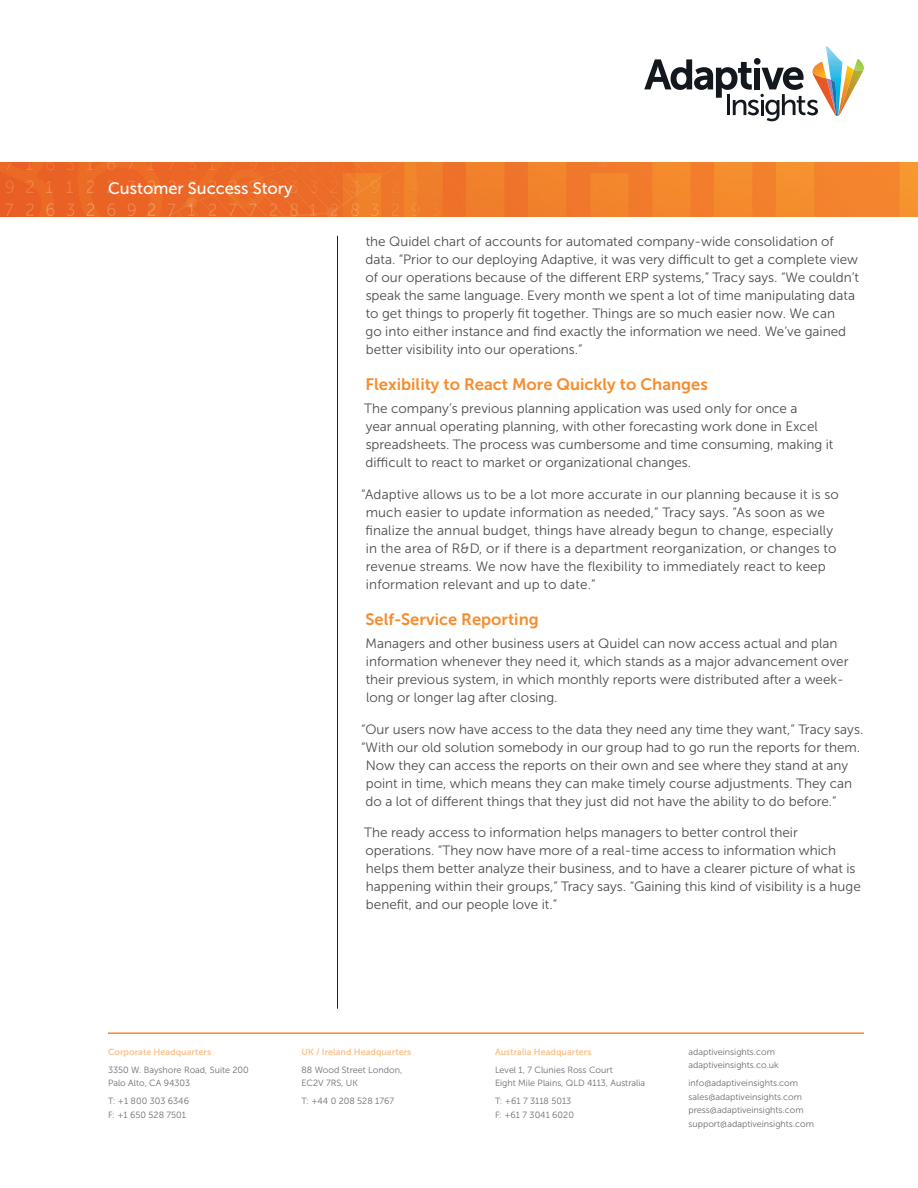
<style>
.page{position:relative;width:918px;height:1188px;background:#fff}
.page>*{position:absolute;margin:0;border:0;box-sizing:border-box;transform-origin:0 0}
.Subhead{font:16.5px "Museo Sans 700";color:#f68c2c}
.t1{font:16.5px "Museo Sans 500";color:#fff}
.t2{font:13.5px/18px "Museo Sans 300";color:#4b4c4d}
.t3{font:9px/13.5px "Museo Sans 300";color:#6c6b71}
.t4{font:9px "Museo Sans 700";color:#fcc28d}
</style>
<div class="page">
<img style="left:0;top:162px;width:918px;height:55px">
<hr style="left:108px;top:1032px;width:756px;height:2px;background:#f68c2c">
<svg style="left:644px;top:46px;width:220px;height:75px"></svg>
<hr style="left:337px;top:236px;width:1px;height:773px;background:#231f20">
<p class="t1" style="left:108px;top:179px;width:186px">Customer Success Story</p>
<p class="t2" style="left:365px;top:232px;width:495px">the Quidel chart of accounts for automated company-wide consolidation of data. “Prior to our deploying Adaptive, it was very difficult to get a complete view of our operations because of the different ERP systems,” Tracy says. “We couldn’t speak the same language. Every month we spent a lot of time manipulating data to get things to properly fit together. Things are so much easier now. We can<br>go into either instance and find exactly the information we need. We’ve gained better visibility into our operations.”</p>
<p class="Subhead" style="left:366px;top:375px;width:344px">Flexibility to React More Quickly to Changes</p>
<p class="t2" style="left:364px;top:400px;width:471px">The company’s previous planning application was used only for once a<br>year annual operating planning, with other forecasting work done in Excel spreadsheets. The process was cumbersome and time consuming, making it difficult to react to market or organizational changes.</p>
<p class="t2" style="left:365px;top:485px;width:475px;text-indent:-4px">“Adaptive allows us to be a lot more accurate in our planning because it is so much easier to update information as needed,” Tracy says. “As soon as we finalize the annual budget, things have already begun to change, especially in the area of R&amp;D, or if there is a department reorganization, or changes to revenue streams. We now have the flexibility to immediately react to keep information relevant and up to date.”</p>
<p class="Subhead" style="left:365px;top:610px;width:175px">Self-Service Reporting</p>
<p class="t2" style="left:366px;top:635px;width:484px">Managers and other business users at Quidel can now access actual and plan information whenever they need it, which stands as a major advancement over their previous system, in which monthly reports were distributed after a week&shy;long or longer lag after closing.</p>
<p class="t2" style="left:361px;top:720px;width:504px">“Our users now have access to the data they need any time they want,” Tracy says.</p>
<p class="t2" style="left:361px;top:738px;width:501px">“With our old solution somebody in our group had to go run the reports for them.</p>
<p class="t2" style="left:366px;top:756px;width:484px">Now they can access the reports on their own and see where they stand at any</p>
<p class="t2" style="left:366px;top:774px;width:488px">point in time, which means they can make timely course adjustments. They can</p>
<p class="t2" style="left:366px;top:792px;width:473px">do a lot of different things that they just did not have the ability to do before.”</p>
<p class="t2" style="left:364px;top:824px;width:498px">The ready access to information helps managers to better control their operations. “They now have more of a real-time access to information which helps them better analyze their business, and to have a clearer picture of what is happening within their groups,” Tracy says. “Gaining this kind of visibility is a huge benefit, and our people love it.”</p>
<p class="t4" style="left:108px;top:1047px;width:105px">Corporate Headquarters</p>
<p class="t3" style="left:108px;top:1063px;width:142px">3350 W. Bayshore Road, Suite 200<br>Palo Alto, CA 94303</p>
<p class="t3" style="left:108px;top:1095px;width:83px">T: +1 800 303 6346<br>F: +1 650 528 7501</p>
<p class="t4" style="left:302px;top:1047px;width:111px">UK / Ireland Headquarters</p>
<p class="t3" style="left:302px;top:1063px;width:102px">88 Wood Street London,<br>EC2V 7RS, UK</p>
<p class="t3" style="left:302px;top:1095px;width:94px">T: +44 0 208 528 1767</p>
<p class="t4" style="left:495px;top:1047px;width:98px">Australia Headquarters</p>
<p class="t3" style="left:495px;top:1063px;width:152px">Level 1, 7 Clunies Ross Court<br>Eight Mile Plains, QLD 4113, Australia</p>
<p class="t3" style="left:495px;top:1095px;width:80px">T: +61 7 3118 5013<br>F: +61 7 3041 6020</p>
<p class="t3" style="left:688px;top:1045px;width:92px">adaptiveinsights.com adaptiveinsights.co.uk</p>
<p class="t3" style="left:688px;top:1077px;width:127px">info@adaptiveinsights.com sales@adaptiveinsights.com press@adaptiveinsights.com support@adaptiveinsights.com</p>
</div>
